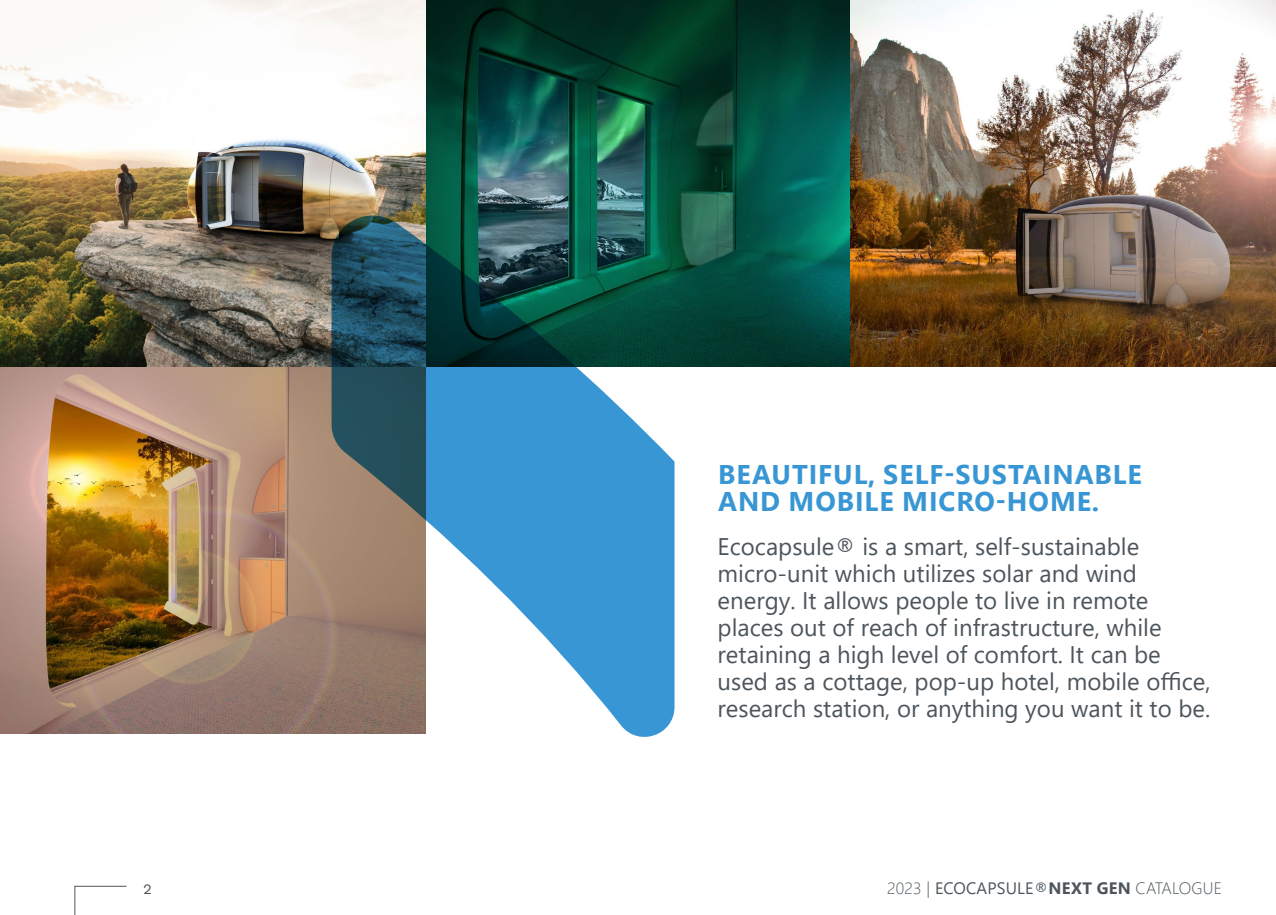
<style>
.page{position:relative;width:1276px;height:915px;background:#fff}
.page>*{position:absolute;margin:0;border:0;box-sizing:border-box;transform-origin:0 0}
.t1{font:700 27px/27px "Segoe UI";letter-spacing:.035em;color:#3896d4}
.t2{font:24px/27px "Segoe UI";color:#4d555b}
.t3{font:300 16.5px "Segoe UI";letter-spacing:.01em;color:#4d555b}
.t4{font:13.5px "New Transport";color:#4d555b}
.s1{font-weight:400}
.s2{font-weight:700}
</style>
<div class="page">
<img style="left:0;top:366px;width:331px;height:367px">
<img style="left:0;top:0;width:1276px;height:366px">
<svg style="left:74px;top:885px;width:53px;height:29px"></svg>
<svg style="left:331px;top:204px;width:343px;height:533px"></svg>
<p class="t1" style="left:718px;top:458px;width:425px">BEAUTIFUL, SELF-SUSTAINABLE<br>AND MOBILE MICRO-HOME.</p>
<p class="t2" style="left:717px;top:531px;width:494px">Ecocapsule® is a smart, self-sustainable micro-unit which utilizes solar and wind energy. It allows people to live in remote places out of reach of infrastructure, while retaining a high level of comfort. It can be used as a cottage, pop-up hotel, mobile office, research station, or anything you want it to be.</p>
<p class="t4" style="left:144px;top:880px;width:10px">2</p>
<p class="t3" style="left:887px;top:875px;width:336px">2023 | <span class="s1">ECOCAPSULE®</span><span class="s2">NEXT GEN</span> CATALOGUE</p>
</div>
